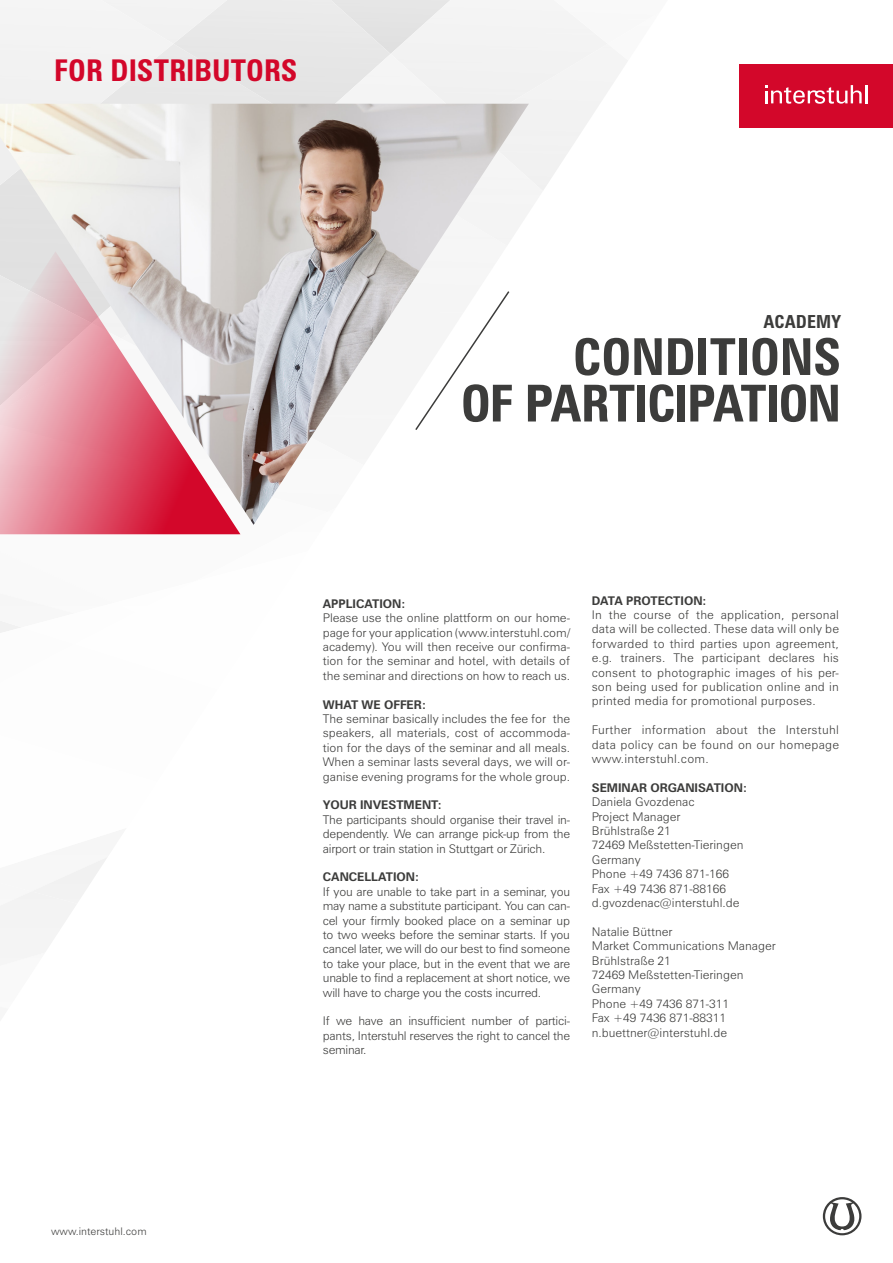
<style>
.page{position:relative;width:893px;height:1263px;background:#fff}
.page>*{position:absolute;margin:0;border:0;box-sizing:border-box;transform-origin:0 0}
.t1{font:51px/46.5px "Zurich BT Bold Condensed Head";letter-spacing:-.01em;color:#3c3c3b;text-align:right}
.t2{font:30px "Zurich BT Bold Condensed Head";color:#d3072a}
.t3{font:18px "Zurich BT Bold Condensed Head";letter-spacing:.005em;color:#3c3c3b}
.t4{font:300 12px/14.4px "Zurich BT";color:#3c3c3b;text-align:justify}
.t5{font:700 12px "Zurich BT";color:#3c3c3b}
.t6{font:300 10.5px "Zurich BT";color:#3c3c3b}
</style>
<div class="page">
<svg style="left:0;top:533px;width:241px;height:425px"></svg>
<svg style="left:823px;top:1197px;width:38px;height:38px"></svg>
<div style="left:740px;top:64px;width:153px;height:64px;background:#d3072a"></div>
<img style="left:240px;top:432px;width:75px;height:93px">
<svg style="left:0;top:432px;width:240px;height:102px;background:#df6b7e"></svg>
<svg style="left:0;top:0;width:867px;height:432px"></svg>
<h2 class="t2" style="left:54px;top:53px;width:245px">FOR DISTRIBUTORS</h2>
<p class="t6" style="left:51px;top:1225px;width:97px">www.interstuhl.com</p>
<h3 class="t3" style="left:763px;top:311px;width:79px">ACADEMY</h3>
<h1 class="t1" style="left:461px;top:333px;width:382px">CONDITIONS<br>OF PARTICIPATION</h1>
<p class="t5" style="left:323px;top:596px;width:84px">APPLICATION:</p>
<p class="t4" style="left:323px;top:610px;width:249px">Please use the online plattform on our home&shy;page for your application (www.interstuhl.com/ academy). You will then receive our confirma&shy;tion for the seminar and hotel, with details of the seminar and directions on how to reach us.</p>
<p class="t5" style="left:323px;top:697px;width:105px">WHAT WE OFFER:</p>
<p class="t4" style="left:323px;top:711px;width:249px">The seminar basically includes the fee for the speakers, all materials, cost of accommoda&shy;tion for the days of the seminar and all meals.<br>When a seminar lasts several days, we will or&shy;ganise evening programs for the whole group.</p>
<p class="t5" style="left:323px;top:798px;width:121px">YOUR INVESTMENT:</p>
<p class="t4" style="left:323px;top:812px;width:249px">The participants should organise their travel in&shy;dependently. We can arrange pick-up from the airport or train station in Stuttgart or Zürich.</p>
<p class="t5" style="left:323px;top:870px;width:98px">CANCELLATION:</p>
<p class="t4" style="left:323px;top:884px;width:249px">If you are unable to take part in a seminar, you may name a substitute participant. You can can&shy;cel your firmly booked place on a seminar up to two weeks before the seminar starts. If you cancel later, we will do our best to find someone to take your place, but in the event that we are unable to find a replacement at short notice, we will have to charge you the costs incurred.</p>
<p class="t4" style="left:323px;top:1014px;width:249px">If we have an insufficient number of partici&shy;pants, Interstuhl reserves the right to cancel the seminar.</p>
<p class="t5" style="left:592px;top:593px;width:117px">DATA PROTECTION:</p>
<p class="t4" style="left:592px;top:607px;width:249px">In the course of the application, personal data will be collected. These data will only be forwarded to third parties upon agreement, e.g. trainers. The participant declares his consent to photographic images of his per&shy;son being used for publication online and in printed media for promotional purposes.</p>
<p class="t4" style="left:592px;top:722px;width:249px">Further information about the Interstuhl data policy can be found on our homepage www.interstuhl.com.</p>
<p class="t5" style="left:592px;top:780px;width:157px">SEMINAR ORGANISATION:</p>
<p class="t4" style="left:592px;top:794px;width:153px;text-align:left">Daniela Gvozdenac<br>Project Manager<br>Brühlstraße 21<br>72469 Meßstetten-Tieringen<br>Germany<br>Phone +49 7436 871-166<br>Fax +49 7436 871-88166 d.gvozdenac@interstuhl.de</p>
<p class="t4" style="left:592px;top:924px;width:185px;text-align:left">Natalie Büttner<br>Market Communications Manager<br>Brühlstraße 21<br>72469 Meßstetten-Tieringen<br>Germany<br>Phone +49 7436 871-311<br>Fax +49 7436 871-88311 n.buettner@interstuhl.de</p>
</div>
